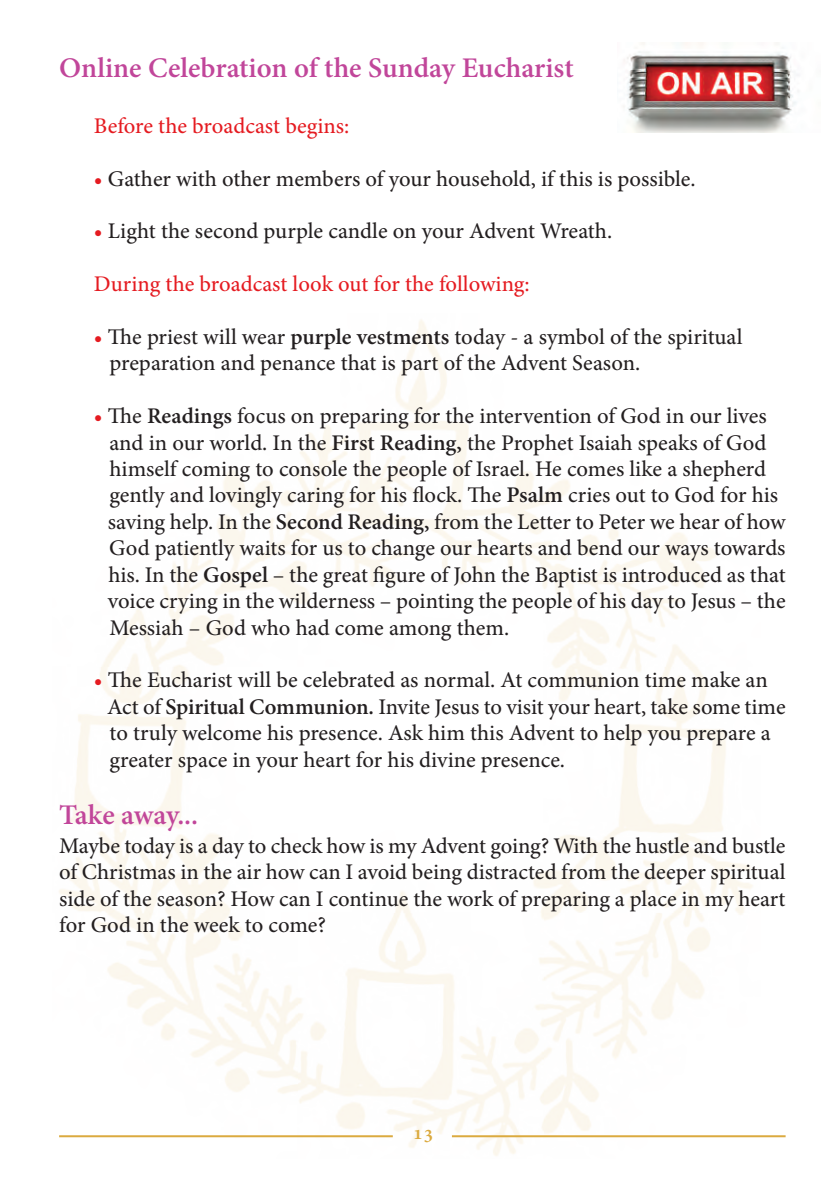
<style>
.page{position:relative;width:840px;height:1191px;background:#fff}
.page>*{position:absolute;margin:0;border:0;box-sizing:border-box;transform-origin:0 0}
.t1{font:700 28px "Adobe Hebrew";color:#c1469a}
.t2{font:22px/26.4px "Adobe Hebrew";color:#231f20}
.t3{font:22px "Adobe Hebrew";color:#e51b21}
.t4{font:700 20px "Adobe Hebrew";color:#dbaa3f}
.s1{color:#e51b21}
.s2{font-weight:700}
</style>
<div class="page">
<img style="left:59px;top:320px;width:701px;height:836px">
<img style="left:623px;top:42px;width:173px;height:91px">
<hr style="left:59px;top:1135px;width:333px;height:2px;background:#dbaa3f">
<hr style="left:451px;top:1135px;width:334px;height:2px;background:#dbaa3f">
<p class="t1" style="left:59px;top:57px;width:515px">Online Celebration of the Sunday Eucharist</p>
<p class="t3" style="left:94px;top:117px;width:257px">Before the broadcast begins:</p>
<p class="t2" style="left:94px;top:167px;width:603px"><span class="s1">•</span> Gather with other members of your household, if this is possible.</p>
<p class="t2" style="left:94px;top:220px;width:519px"><span class="s1">•</span> Light the second purple candle on your advent Wreath.</p>
<p class="t3" style="left:94px;top:276px;width:437px">during the broadcast look out for the following:</p>
<p class="t2" style="left:109px;top:326px;width:634px;text-indent:-16px"><span class="s1">•</span> The priest will wear <span class="s2">purple vestments</span> today - a symbol of the spiritual preparation and penance that is part of the advent season.</p>
<p class="t2" style="left:108px;top:405px;width:679px;text-indent:-14px"><span class="s1">•</span> The <span class="s2">Readings</span> focus on preparing for the intervention of God in our lives and in our world. In the <span class="s2">First Reading,</span> the Prophet Isaiah speaks of God himself coming to console the people of Israel. He comes like a shepherd gently and lovingly caring for his flock. The <span class="s2">Psalm</span> cries out to God for his saving help. In the <span class="s2">Second Reading,</span> from the Letter to Peter we hear of how God patiently waits for us to change our hearts and bend our ways towards his. In the <span class="s2">Gospel</span> – the great figure of John the Baptist is introduced as that voice crying in the wilderness – pointing the people of his day to Jesus – the messiah – God who had come among them.</p>
<p class="t2" style="left:107px;top:669px;width:679px;text-indent:-13px"><span class="s1">•</span> The Eucharist will be celebrated as normal. at communion time make an act of <span class="s2">Spiritual Communion.</span> Invite Jesus to visit your heart, take some time to truly welcome his presence. ask him this advent to help you prepare a greater space in your heart for his divine presence.</p>
<p class="t1" style="left:59px;top:804px;width:140px">Take away...</p>
<p class="t2" style="left:59px;top:834px;width:727px;text-align:justify">maybe today is a day to check how is my advent going? With the hustle and bustle of christmas in the air how can I avoid being distracted from the deeper spiritual side of the season? How can I continue the work of preparing a place in my heart for God in the week to come?</p>
<p class="t4" style="left:412px;top:1125px;width:22px">13</p>
</div>
